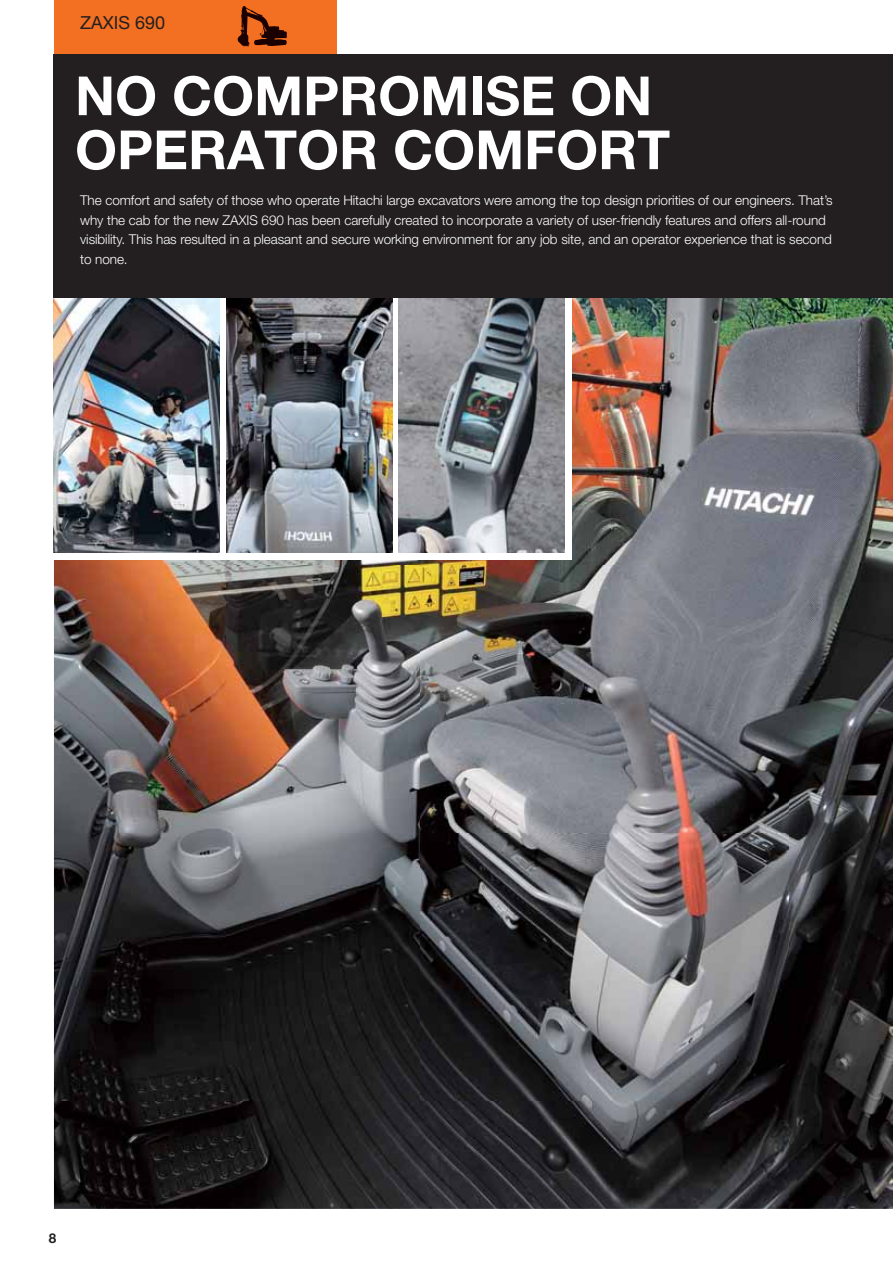
<style>
.page{position:relative;width:893px;height:1263px;background:#fff}
.page>*{position:absolute;margin:0;border:0;box-sizing:border-box;transform-origin:0 0}
.t1{font:700 54px/54px "Helvetica Neue LT Pro";color:#fff}
.t2{font:18px "Helvetica Neue LT Pro";color:#231f20}
.t3{font:300 13.5px/19.8px "Helvetica Neue LT Pro";letter-spacing:-.005em;color:#fff}
.t4{font:700 13.5px "Helvetica Neue LT Pro";color:#231f20}
</style>
<div class="page">
<div style="left:54px;top:0;width:282px;height:54px;background:#f36f21"></div>
<svg style="left:238px;top:6px;width:49px;height:40px"></svg>
<img style="left:54px;top:298px;width:839px;height:911px">
<div style="left:53px;top:298px;width:518px;height:261px;background:#fff"></div>
<img style="left:399px;top:298px;width:166px;height:255px">
<img style="left:226px;top:298px;width:166px;height:255px">
<img style="left:54px;top:298px;width:166px;height:255px">
<div style="left:54px;top:54px;width:839px;height:244px;background:#231f20"></div>
<h2 class="t2" style="left:80px;top:16px;width:87px">ZAXIS 690</h2>
<h1 class="t1" style="left:75px;top:74px;width:597px">NO COMPROMISE ON<br>OPERATOR COMFORT</h1>
<p class="t3" style="left:80px;top:191px;width:754px">The comfort and safety of those who operate Hitachi large excavators were among the top design priorities of our engineers. That’s why the cab for the new ZAXIS 690 has been carefully created to incorporate a variety of user-friendly features and offers all-round visibility. This has resulted in a pleasant and secure working environment for any job site, and an operator experience that is second to none.</p>
<p class="t4" style="left:49px;top:1233px;width:9px">8</p>
</div>
